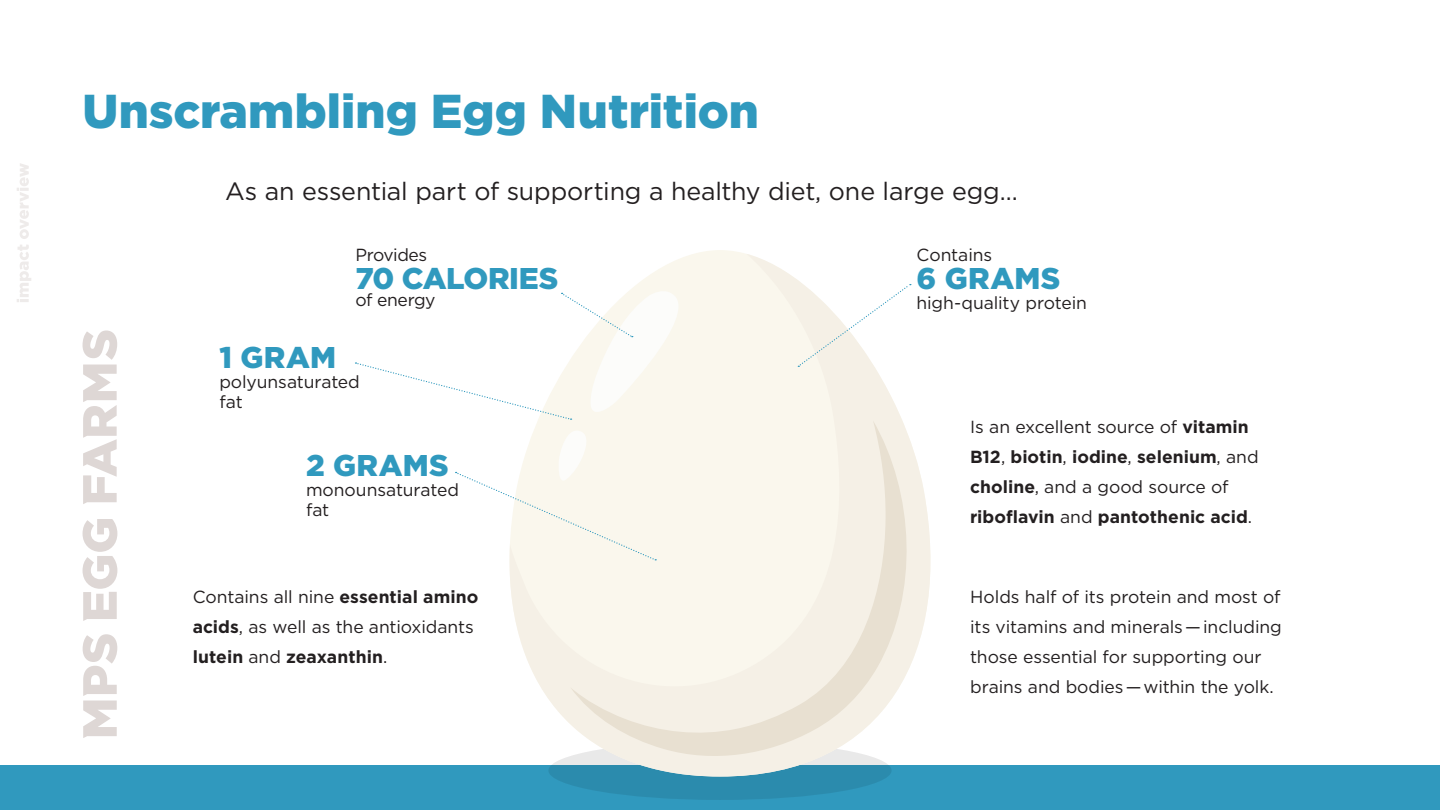
<style>
.page{position:relative;width:1440px;height:810px;background:#fff}
.page>*{position:absolute;margin:0;border:0;box-sizing:border-box;transform-origin:0 0}
.t1{font:900 47.5px "Gotham";color:#3099be}
.t2{font:900 30px "Gotham";color:#3099be}
.t3{font:25px "Gotham";letter-spacing:-.005em;color:#231f20}
.t4{font:17.5px/30px "Gotham";letter-spacing:-.005em;color:#231f20}
.t5{font:700 17.5px/30px "Gotham";color:#231f20}
.t6{font:17.5px "Gotham";letter-spacing:-.025em;color:#231f20}
.s1{font-weight:700}
.s2{font-weight:400}
</style>
<div class="page">
<div style="left:0;top:765px;width:1440px;height:45px;background:#3099be"></div>
<div style="left:548px;top:741px;width:344px;height:59px;background:#2b8bad;border-radius:50%"></div>
<svg style="left:509px;top:254px;width:422px;height:523px;fill:#faf7ed"></svg>
<svg style="left:570px;top:420px;width:349px;height:343px;background:#f6f2e8"></svg>
<svg style="left:17px;top:163px;width:14px;height:139px"></svg>
<svg style="left:83px;top:331px;width:34px;height:407px"></svg>
<svg style="left:355px;top:290px;width:350px;height:132px"></svg>
<svg style="left:456px;top:428px;width:200px;height:133px"></svg>
<svg style="left:798px;top:284px;width:113px;height:83px"></svg>
<h1 class="t1" style="left:83px;top:79px;width:678px">Unscrambling Egg Nutrition</h1>
<h3 class="t3" style="left:225px;top:175px;width:795px">As an essential part of supporting a healthy diet, one large egg…</h3>
<p class="t6" style="left:355px;top:244px;width:73px">Provides</p>
<h2 class="t2" style="left:355px;top:257px;width:204px">70 CALORIES</h2>
<p class="t6" style="left:355px;top:289px;width:82px">of energy</p>
<h2 class="t2" style="left:219px;top:337px;width:118px">1 GRAM</h2>
<p class="t4" style="left:219px;top:372px;width:142px;line-height:20px">polyunsaturated fat</p>
<h2 class="t2" style="left:306px;top:445px;width:144px">2 GRAMS</h2>
<p class="t4" style="left:306px;top:479px;width:155px;line-height:20px">monounsaturated fat</p>
<p class="t4" style="left:193px;top:581px;width:287px">Contains all nine <span class="s1">essential amino acids</span>, as well as the antioxidants <span class="s1">lutein</span> and <span class="s1">zeaxanthin</span>.</p>
<p class="t4" style="left:917px;top:240px;width:77px">Contains</p>
<h2 class="t2" style="left:917px;top:257px;width:145px">6 GRAMS</h2>
<p class="t4" style="left:917px;top:287px;width:172px">high-quality protein</p>
<p class="t5" style="left:970px;top:412px;width:290px"><span class="s2">Is an excellent source of</span> vitamin<br>B12<span class="s2">,</span> biotin<span class="s2">,</span> iodine<span class="s2">,</span> selenium<span class="s2">, and </span>choline<span class="s2">, and a good source of </span>riboflavin <span class="s2">and</span> pantothenic acid<span class="s2">.</span></p>
<p class="t4" style="left:970px;top:581px;width:313px">Holds half of its protein and most of its vitamins and minerals—including those essential for supporting our brains and bodies—within the yolk.</p>
</div>
